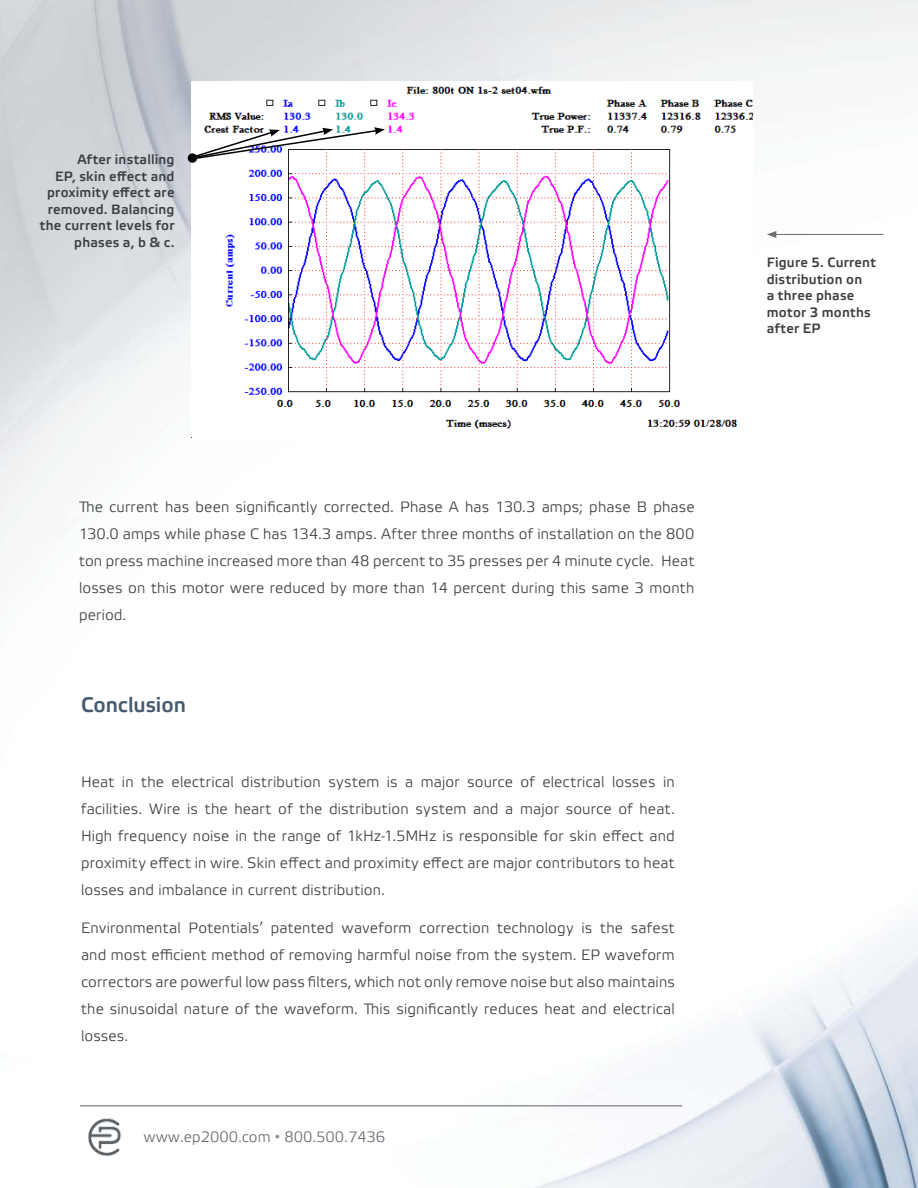
<style>
.page{position:relative;width:918px;height:1188px;background:#fff}
.page>*{position:absolute;margin:0;border:0;box-sizing:border-box;transform-origin:0 0}
.t1{font:700 21px "Elektra Light Pro";color:#445a70}
.t2{font:15px/27px "Elektra Light Pro";letter-spacing:.01em;color:#3c3e42;text-align:justify}
.t3{font:15px "Elektra Light Pro";color:#666c71}
.t4{font:700 13.5px/16.5px "Elektra Light Pro";letter-spacing:.015em;color:#3c3e42}
.s1{font-family:"Arial";color:#8a9297}
</style>
<div class="page">
<img style="left:0;top:0;width:918px;height:1188px">
<hr style="left:80px;top:1105px;width:602px;height:2px;background:#939598">
<img style="left:81px;top:1117px;width:44px;height:41px">
<img style="left:191px;top:81px;width:562px;height:357px">
<hr style="left:774px;top:234px;width:110px;height:1px;background:#6d6e71">
<svg style="left:767px;top:231px;width:9px;height:7px"></svg>
<img style="left:189px;top:127px;width:196px;height:34px">
<div style="left:188px;top:153px;width:9px;height:10px;background:#000;border-radius:50%"></div>
<p class="t4" style="left:40px;top:152px;width:136px;text-align:right">After installing<br>EP, skin effect and proximity effect are removed. Balancing the current levels for phases a, b &amp; c.</p>
<p class="t2" style="left:79px;top:494px;width:617px">The current has been significantly corrected. Phase A has 130.3 amps; phase B phase 130.0 amps while phase C has 134.3 amps. After three months of installation on the 800 ton press machine increased more than 48 percent to 35 presses per 4 minute cycle. Heat losses on this motor were reduced by more than 14 percent during this same 3 month period.</p>
<h1 class="t1" style="left:81px;top:693px;width:106px">Conclusion</h1>
<p class="t2" style="left:81px;top:769px;width:595px">Heat in the electrical distribution system is a major source of electrical losses in facilities. Wire is the heart of the distribution system and a major source of heat.<br>High frequency noise in the range of 1kHz-1.5MHz is responsible for skin effect and proximity effect in wire. Skin effect and proximity effect are major contributors to heat losses and imbalance in current distribution.</p>
<p class="t2" style="left:81px;top:915px;width:595px">Environmental Potentials’ patented waveform correction technology is the safest and most efficient method of removing harmful noise from the system. EP waveform correctors are powerful low pass filters, which not only remove noise but also maintains the sinusoidal nature of the waveform. This significantly reduces heat and electrical losses.</p>
<p class="t3" style="left:144px;top:1129px;width:243px">www.ep2000.com <span class="s1">•</span> 800.500.7436</p>
<p class="t4" style="left:767px;top:255px;width:111px">Figure 5. Current distribution on<br>a three phase motor 3 months after EP</p>
</div>
